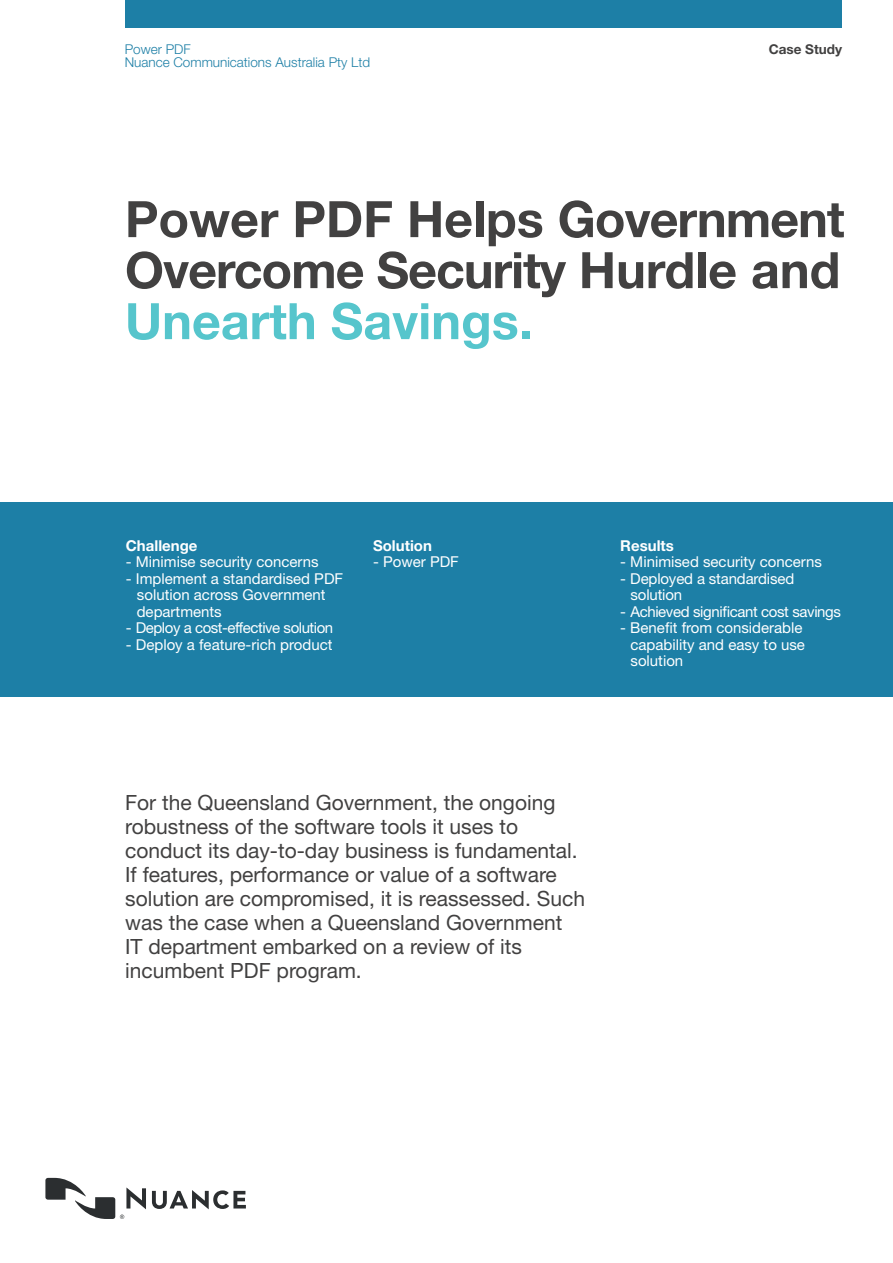
<style>
.page{position:relative;width:893px;height:1263px;background:#fff}
.page>*{position:absolute;margin:0;border:0;box-sizing:border-box;transform-origin:0 0}
.t1{font:700 50.25px/51px "Helvetica Neue LT Com";letter-spacing:-.02em;color:#424141}
.t2{font:700 50.25px "Helvetica Neue LT Com";color:#56c5cc}
.t3{font:21px/24px "Helvetica Neue LT Com";color:#424141}
.t4{font:15px/16.5px "Helvetica Neue LT Com";color:#fff}
.t5{font:15px "Helvetica Neue LT Com";letter-spacing:-.025em;color:#fff}
.t6{font:15px "Helvetica Neue LT Com";letter-spacing:-.03em;color:#fff}
.t7{font:700 15px "Helvetica Neue LT Com";color:#fff}
.t8{font:300 13.5px/13.5px "Helvetica Neue LT Com";color:#1d7fa6}
.t9{font:700 13.5px "Helvetica Neue LT Com";color:#424141}
</style>
<div class="page">
<div style="left:125px;top:0;width:717px;height:27px;background:#1d7fa6"></div>
<div style="left:0;top:502px;width:893px;height:194px;background:#1d7fa6"></div>
<svg style="left:152px;top:1190px;width:94px;height:19px"></svg>
<svg style="left:45px;top:1178px;width:101px;height:41px"></svg>
<p class="t8" style="left:125px;top:42px;width:247px">Power PDF<br>Nuance Communications Australia Pty Ltd</p>
<p class="t9" style="left:769px;top:44px;width:75px">Case Study</p>
<h1 class="t1" style="left:125px;top:199px;width:721px">Power PDF Helps Government<br>Overcome Security Hurdle and</h1>
<h1 class="t2" style="left:125px;top:303px;width:409px">Unearth Savings.</h1>
<p class="t7" style="left:126px;top:540px;width:73px">Challenge</p>
<p class="t4" style="left:126px;top:555px;width:194px">- Minimise security concerns</p>
<p class="t4" style="left:137px;top:572px;width:208px;text-indent:-11px">- Implement a standardised PDF solution across Government departments</p>
<p class="t6" style="left:126px;top:623px;width:209px">- Deploy a cost-effective solution</p>
<p class="t4" style="left:126px;top:638px;width:208px">- Deploy a feature-rich product</p>
<p class="t7" style="left:373px;top:540px;width:60px">Solution</p>
<p class="t4" style="left:373px;top:555px;width:87px">- Power PDF</p>
<p class="t7" style="left:620px;top:540px;width:55px">Results</p>
<p class="t4" style="left:620px;top:555px;width:203px">- Minimised security concerns</p>
<p class="t4" style="left:630px;top:572px;width:165px;text-indent:-10px">- Deployed a standardised solution</p>
<p class="t5" style="left:620px;top:606px;width:222px">- Achieved significant cost savings</p>
<p class="t4" style="left:630px;top:621px;width:176px;text-indent:-10px">- Benefit from considerable capability and easy to use solution</p>
<p class="t3" style="left:125px;top:792px;width:461px">For the Queensland Government, the ongoing robustness of the software tools it uses to conduct its day-to-day business is fundamental.<br>If features, performance or value of a software solution are compromised, it is reassessed. Such was the case when a Queensland Government IT department embarked on a review of its incumbent PDF program.</p>
</div>
